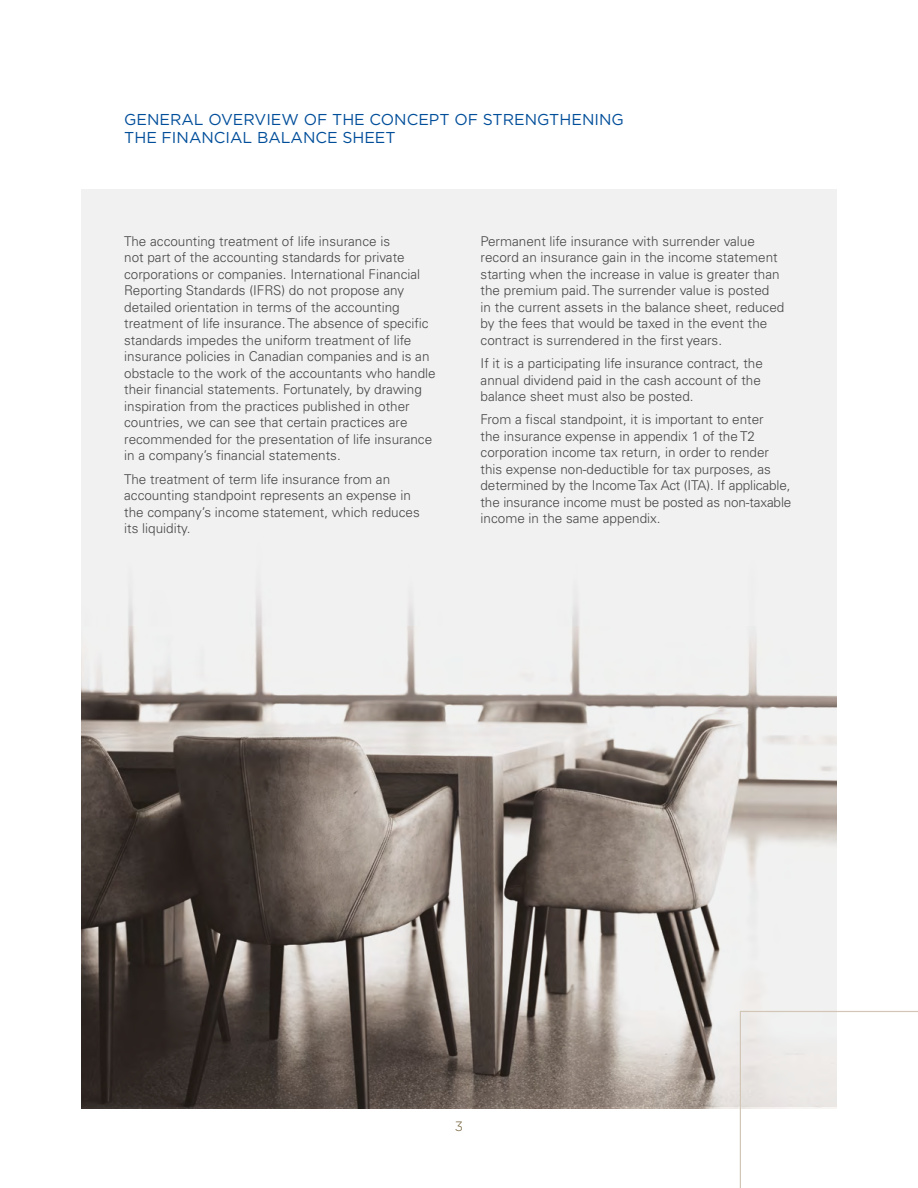
<style>
.page{position:relative;width:918px;height:1188px;background:#fff}
.page>*{position:absolute;margin:0;border:0;box-sizing:border-box;transform-origin:0 0}
.t1{font:15.75px/18.8px "Gotham";color:#004e9a}
.t2{font:300 13.5px/16.5px "Univers LT Pro 45";color:#474747}
.t3{font:300 13.5px "Gotham";color:#6b582f}
</style>
<div class="page">
<div style="left:81px;top:189px;width:756px;height:918px;background:#f1f1f1"></div>
<img style="left:81px;top:596px;width:756px;height:512px">
<svg style="left:740px;top:1011px;width:178px;height:177px"></svg>
<h2 class="t1" style="left:124px;top:109px;width:501px">GENERAL OVERVIEW OF THE CONCEPT OF STRENGTHENING<br>THE FINANCIAL BALANCE SHEET</h2>
<p class="t2" style="left:124px;top:232px;width:313px">The accounting treatment of life insurance is<br>not part of the accounting standards for private corporations or companies. International Financial Reporting Standards (IFRS) do not propose any detailed orientation in terms of the accounting treatment of life insurance. The absence of specific standards impedes the uniform treatment of life insurance policies in Canadian companies and is an obstacle to the work of the accountants who handle their financial statements. Fortunately, by drawing inspiration from the practices published in other countries, we can see that certain practices are recommended for the presentation of life insurance in a company’s financial statements.</p>
<p class="t2" style="left:124px;top:470px;width:297px">The treatment of term life insurance from an accounting standpoint represents an expense in the company’s income statement, which reduces its liquidity.</p>
<p class="t2" style="left:481px;top:232px;width:305px">Permanent life insurance with surrender value record an insurance gain in the income statement starting when the increase in value is greater than the premium paid. The surrender value is posted<br>in the current assets in the balance sheet, reduced by the fees that would be taxed in the event the contract is surrendered in the first years.</p>
<p class="t2" style="left:481px;top:355px;width:284px">If it is a participating life insurance contract, the annual dividend paid in the cash account of the balance sheet must also be posted.</p>
<p class="t2" style="left:481px;top:411px;width:312px">From a fiscal standpoint, it is important to enter<br>the insurance expense in appendix 1 of the T2 corporation income tax return, in order to render this expense non-deductible for tax purposes, as determined by the Income Tax Act (ITA). If applicable, the insurance income must be posted as non-taxable income in the same appendix.</p>
<p class="t3" style="left:455px;top:1118px;width:10px">3</p>
</div>
